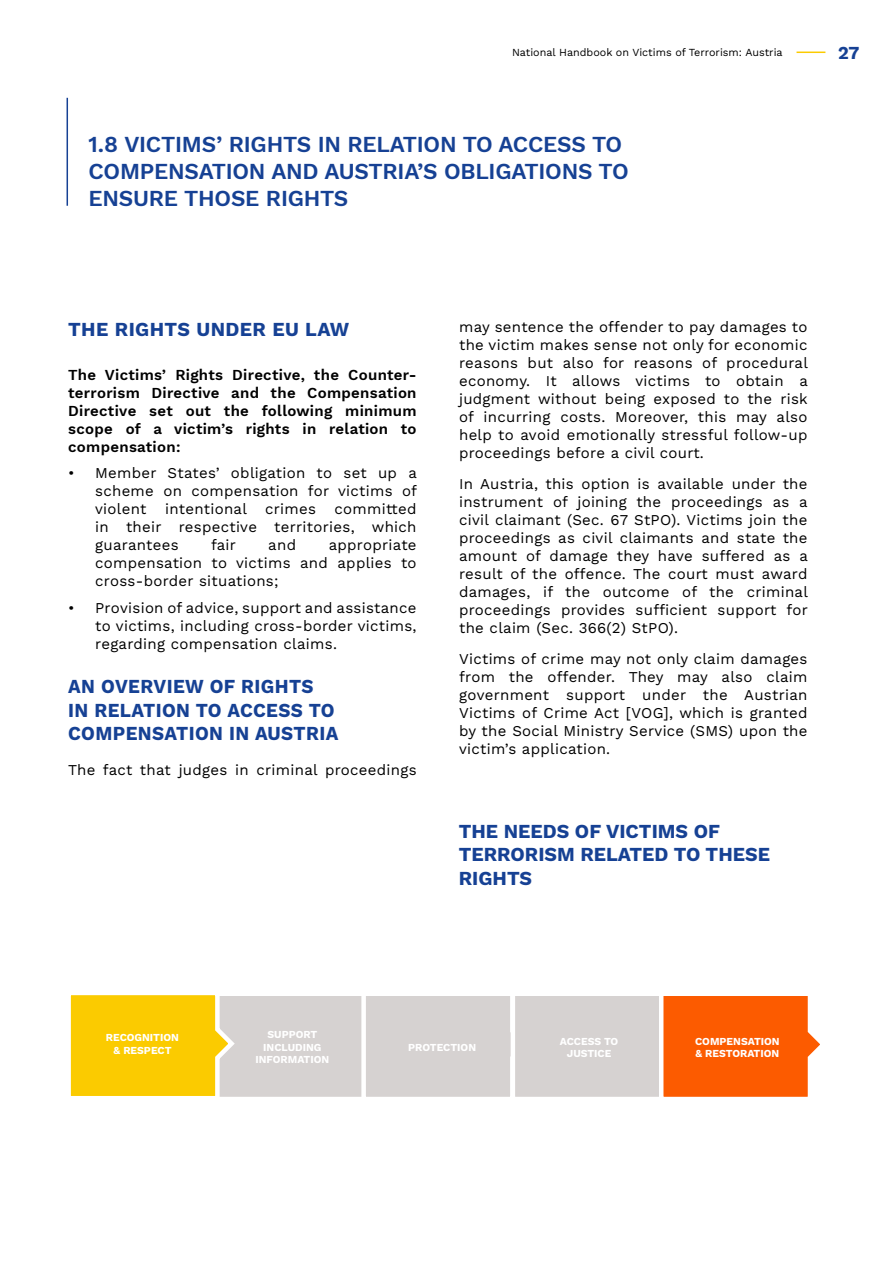
<style>
.page{position:relative;width:893px;height:1263px;background:#fff}
.page>*{position:absolute;margin:0;border:0;box-sizing:border-box;transform-origin:0 0}
.t1{font:600 22.5px/27px "Work Sans";letter-spacing:-.01em;color:#164194}
.t2{font:700 19.5px/23.4px "Work Sans";letter-spacing:.015em;color:#164194}
.t3{font:700 19.5px/23.4px "Work Sans";letter-spacing:.015em;color:#164194;scale:.96 1}
.t4{font:700 18px "Work Sans";color:#164194}
.t5{font:15px/18px "Work Sans";letter-spacing:.02em;color:#000;text-align:justify}
.t6{font:600 15px/18px "Work Sans";letter-spacing:.02em;color:#000;text-align:justify}
.t7{font:10.8px "Work Sans";color:#000}
.t8{font:700 10.5px/12.6px "Work Sans";color:#fff;text-align:center}
</style>
<div class="page">
<svg style="left:796px;top:52px;width:29px;height:1px"></svg>
<hr style="left:67px;top:98px;width:1px;height:108px;background:#164194">
<svg style="left:70px;top:995px;width:750px;height:102px;background:#e6bc83"></svg>
<p class="t7" style="left:512px;top:44px;width:272px">National Handbook on Victims of Terrorism: Austria</p>
<p class="t4" style="left:838px;top:39px;width:23px">27</p>
<h1 class="t1" style="left:88px;top:130px;width:542px">1.8 VICTIMS’ RIGHTS IN RELATION TO ACCESS TO<br>COMPENSATION AND AUSTRIA’S OBLIGATIONS TO<br>ENSURE THOSE RIGHTS</h1>
<h2 class="t2" style="left:68px;top:317px;width:283px">THE RIGHTS UNDER EU LAW</h2>
<p class="t6" style="left:68px;top:365px;width:350px">The Victims’ Rights Directive, the Counter&shy;terrorism Directive and the Compensation Directive set out the following minimum scope of a victim’s rights in relation to compensation:</p>
<p class="t5" style="left:95px;top:463px;width:323px;text-indent:-27px">• Member States’ obligation to set up a scheme on compensation for victims of violent intentional crimes committed in their respective territories, which guarantees</p>
<p class="t5" style="left:211px;top:535px;width:26px">fair</p>
<p class="t5" style="left:268px;top:535px;width:29px">and</p>
<p class="t5" style="left:95px;top:535px;width:323px;text-indent:234px">appropriate compensation to victims and applies to cross-border situations;</p>
<p class="t5" style="left:95px;top:598px;width:323px;text-indent:-27px">• Provision of advice, support and assistance to victims, including cross-border victims, regarding compensation claims.</p>
<h2 class="t3" style="left:68px;top:674px;width:283px">AN OVERVIEW OF RIGHTS<br>IN RELATION TO ACCESS TO<br>COMPENSATION IN AUSTRIA</h2>
<p class="t5" style="left:68px;top:760px;width:350px">The fact that judges in criminal proceedings</p>
<p class="t5" style="left:459px;top:317px;width:350px">may sentence the offender to pay damages to the victim makes sense not only for economic reasons but also for reasons of procedural economy. It allows victims to obtain a judgment without being exposed to the risk of incurring costs. Moreover, this may also help to avoid emotionally stressful follow-up proceedings before a civil court.</p>
<p class="t5" style="left:459px;top:474px;width:350px">In Austria, this option is available under the instrument of joining the proceedings as a civil claimant (Sec. 67 StPO). Victims join the proceedings as civil claimants and state the amount of damage they have suffered as a result of the offence. The court must award damages, if the outcome of the criminal proceedings provides sufficient support for the claim (Sec. 366(2) StPO).</p>
<p class="t5" style="left:459px;top:649px;width:350px">Victims of crime may not only claim damages from the offender. They may also claim government support under the Austrian Victims of Crime Act [VOG], which is granted by the Social Ministry Service (SMS) upon the victim’s application.</p>
<h2 class="t2" style="left:459px;top:819px;width:313px">THE NEEDS OF VICTIMS OF<br>TERRORISM RELATED TO THESE<br>RIGHTS</h2>
<p class="t8" style="left:255px;top:1028px;width:75px">SUPPORT<br>INCLUDING<br>INFORMATION</p>
<p class="t8" style="left:560px;top:1034px;width:60px">ACCESS TO<br>JUSTICE</p>
<p class="t8" style="left:106px;top:1031px;width:75px">RECOGNITION &amp; RESPECT</p>
<p class="t8" style="left:695px;top:1034px;width:86px;text-align:left">COMPENSATION &amp; RESTORATION</p>
<p class="t8" style="left:408px;top:1041px;width:69px">PROTECTION</p>
</div>
